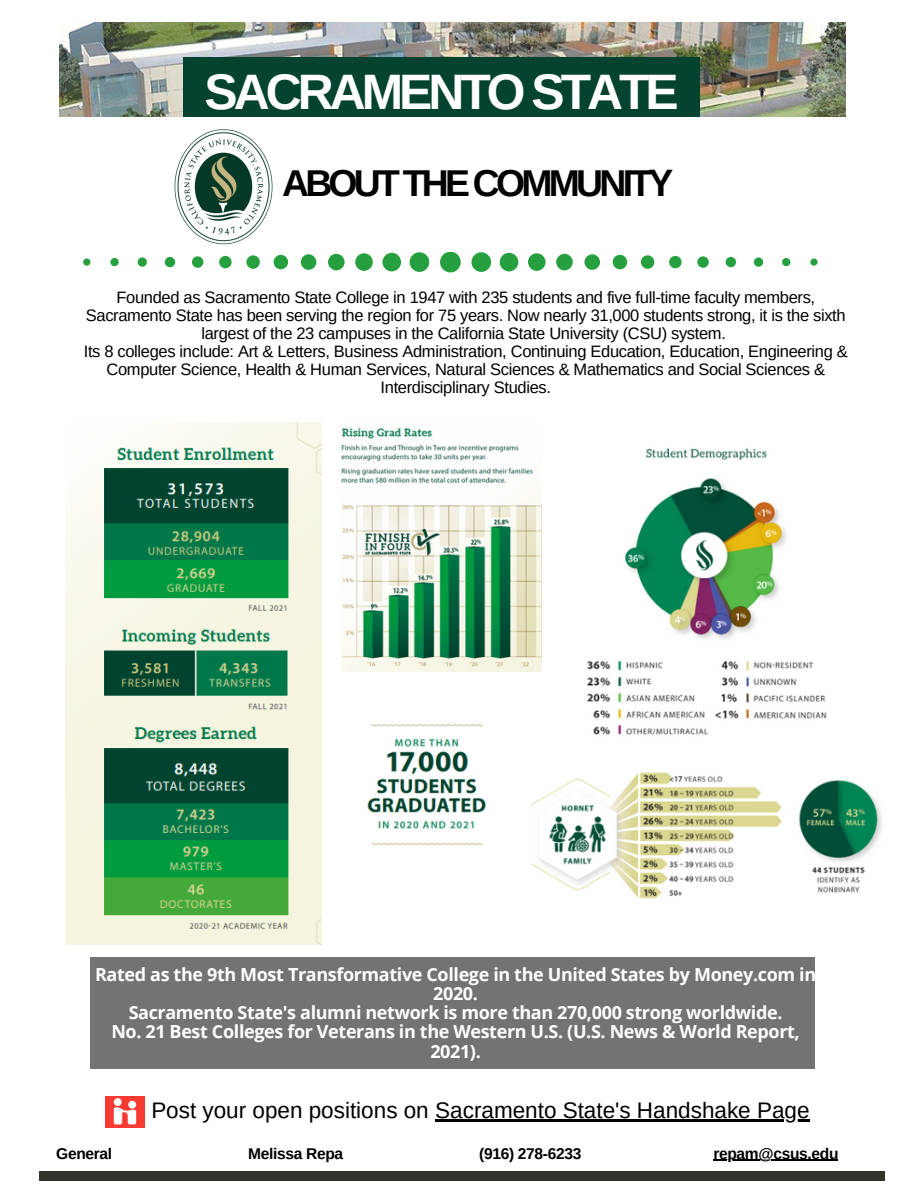
<style>
.page{position:relative;width:918px;height:1188px;background:#fff}
.page>*{position:absolute;margin:0;border:0;box-sizing:border-box;transform-origin:0 0}
.t1{font:700 49.8px "Arimo";letter-spacing:-.08em;color:#fff}
.t2{font:700 37.35px "Arimo";letter-spacing:-.1em;color:#000}
.t3{font:22.5px "Arimo";color:#000}
.t4{font:700 18px/19.2px "Open Sans";letter-spacing:-.02em;color:#fff;text-align:center}
.t5{font:16.5px/18px "Arimo";letter-spacing:-.02em;color:#000;text-align:center}
.t6{font:700 15.6px "Arimo";letter-spacing:-.02em;color:#000}
</style>
<div class="page">
<img style="left:59px;top:23px;width:787px;height:93px">
<div style="left:184px;top:58px;width:516px;height:58px;background:#04432f"></div>
<svg style="left:83px;top:252px;width:735px;height:20px"></svg>
<img style="left:66px;top:422px;width:255px;height:522px">
<img style="left:532px;top:448px;width:350px;height:451px">
<img style="left:342px;top:428px;width:200px;height:243px">
<img style="left:367px;top:724px;width:120px;height:122px">
<div style="left:90px;top:957px;width:725px;height:112px;background:#737373"></div>
<hr style="left:713px;top:1160px;width:125px;height:1px;background:#000">
<div style="left:39px;top:1171px;width:846px;height:9px;background:#32332a"></div>
<img style="left:175px;top:129px;width:97px;height:115px">
<hr style="left:435px;top:1119px;width:375px;height:3px;background:#000">
<img style="left:105px;top:1096px;width:40px;height:32px">
<p class="t1" style="left:205px;top:64px;width:476px">SACRAMENTO STATE</p>
<p class="t2" style="left:282px;top:162px;width:393px">ABOUT THE COMMUNITY</p>
<p class="t5" style="left:86px;top:288px;width:761px">Founded as Sacramento State College in 1947 with 235 students and five full-time faculty members,<br>Sacramento State has been serving the region for 75 years. Now nearly 31,000 students strong, it is the sixth largest of the 23 campuses in the California State University (CSU) system.</p>
<p class="t5" style="left:84px;top:342px;width:766px">Its 8 colleges include: Art &amp; Letters, Business Administration, Continuing Education, Education, Engineering &amp;<br>Computer Science, Health &amp; Human Services, Natural Sciences &amp; Mathematics and Social Sciences &amp;<br>Interdisciplinary Studies.</p>
<p class="t4" style="left:95px;top:964px;width:723px">Rated as the 9th Most Transformative College in the United States by Money.com in<br>2020.</p>
<p class="t4" style="left:129px;top:1003px;width:655px">Sacramento State's alumni network is more than 270,000 strong worldwide.</p>
<p class="t4" style="left:111px;top:1022px;width:690px">No. 21 Best Colleges for Veterans in the Western U.S. (U.S. News &amp; World Report,<br>2021).</p>
<p class="t3" style="left:151px;top:1098px;width:660px">Post your open positions on Sacramento State's Handshake Page</p>
<p class="t6" style="left:56px;top:1145px;width:58px">General</p>
<p class="t6" style="left:248px;top:1145px;width:97px">Melissa Repa</p>
<p class="t6" style="left:479px;top:1145px;width:104px">(916) 278-6233</p>
<p class="t6" style="left:713px;top:1145px;width:127px">repam@csus.edu</p>
</div>
